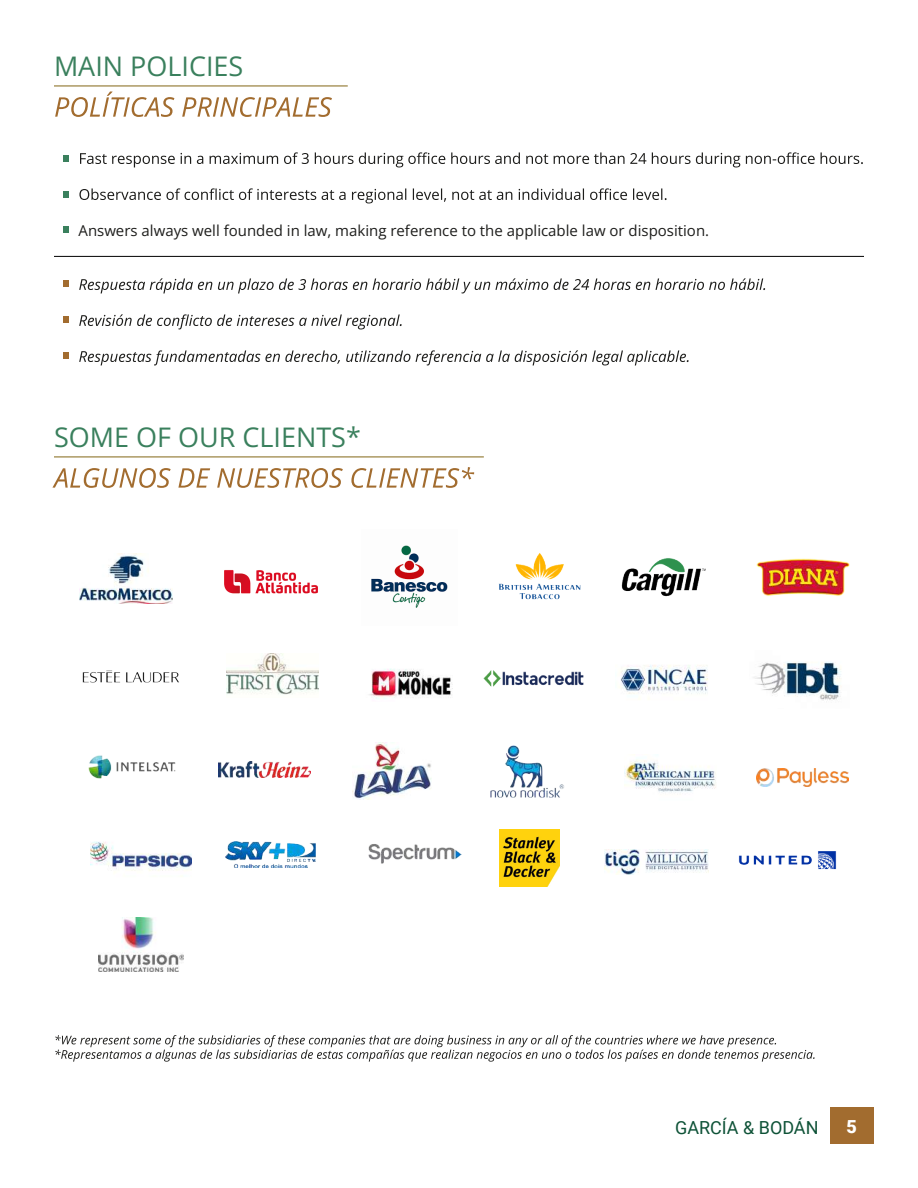
<style>
.page{position:relative;width:918px;height:1188px;background:#fff}
.page>*{position:absolute;margin:0;border:0;box-sizing:border-box;transform-origin:0 0}
.t1{font:27px "Open Sans";color:#3a805d}
.t2{font:18px "Roboto";color:#0e5237}
.t3{font:900 18px "Roboto";color:#fff}
.t4{font:15px "Open Sans";color:#1d1d1b}
</style>
<div class="page">
<svg style="left:80px;top:152px;width:783px;height:15px"></svg>
<svg style="left:79px;top:188px;width:588px;height:15px"></svg>
<svg style="left:79px;top:278px;width:686px;height:15px"></svg>
<svg style="left:79px;top:314px;width:323px;height:15px"></svg>
<svg style="left:79px;top:350px;width:610px;height:15px"></svg>
<svg style="left:55px;top:1035px;width:760px;height:27px"></svg>
<svg style="left:55px;top:92px;width:277px;height:25px"></svg>
<svg style="left:52px;top:467px;width:422px;height:21px"></svg>
<hr style="left:54px;top:85px;width:294px;height:2px;background:#ac9963">
<hr style="left:54px;top:456px;width:430px;height:2px;background:#ac9963">
<div style="left:63px;top:155px;width:6px;height:7px;background:#3a805d"></div>
<svg style="left:63px;top:191px;width:6px;height:6px"></svg>
<div style="left:63px;top:226px;width:6px;height:7px;background:#3a805d"></div>
<div style="left:63px;top:280px;width:6px;height:7px;background:#a26c2f"></div>
<div style="left:63px;top:316px;width:6px;height:7px;background:#a26c2f"></div>
<div style="left:63px;top:352px;width:6px;height:7px;background:#a26c2f"></div>
<hr style="left:54px;top:256px;width:810px;height:1px;background:#000">
<img style="left:80px;top:553px;width:92px;height:50px">
<img style="left:226px;top:653px;width:93px;height:42px">
<img style="left:88px;top:755px;width:88px;height:24px">
<img style="left:756px;top:768px;width:93px;height:19px">
<img style="left:369px;top:844px;width:92px;height:20px">
<img style="left:354px;top:743px;width:78px;height:56px">
<img style="left:218px;top:762px;width:93px;height:15px">
<img style="left:90px;top:841px;width:101px;height:30px">
<img style="left:753px;top:662px;width:88px;height:39px">
<img style="left:500px;top:829px;width:59px;height:58px">
<img style="left:499px;top:553px;width:82px;height:47px">
<img style="left:483px;top:670px;width:101px;height:17px">
<img style="left:369px;top:668px;width:84px;height:31px">
<img style="left:490px;top:745px;width:74px;height:53px">
<img style="left:738px;top:851px;width:99px;height:19px">
<img style="left:621px;top:558px;width:85px;height:39px">
<img style="left:757px;top:558px;width:92px;height:38px">
<img style="left:98px;top:917px;width:85px;height:54px">
<img style="left:82px;top:670px;width:97px;height:13px">
<img style="left:619px;top:665px;width:89px;height:34px">
<img style="left:624px;top:754px;width:92px;height:39px">
<img style="left:225px;top:842px;width:91px;height:26px">
<img style="left:605px;top:849px;width:103px;height:25px">
<img style="left:224px;top:570px;width:94px;height:24px">
<div style="left:830px;top:1108px;width:44px;height:36px;background:#a26c2f"></div>
<img style="left:371px;top:545px;width:77px;height:63px">
<h1 class="t1" style="left:54px;top:48px;width:191px">MAIN POLICIES</h1>
<p class="t4" style="left:79px;top:220px;width:632px">Answers always well founded in law, making reference to the applicable law or disposition.</p>
<h1 class="t1" style="left:54px;top:419px;width:308px">SOME OF OUR CLIENTS*</h1>
<p class="t2" style="left:675px;top:1115px;width:145px">GARCÍA &amp; BODÁN</p>
<p class="t3" style="left:847px;top:1114px;width:12px">5</p>
</div>
